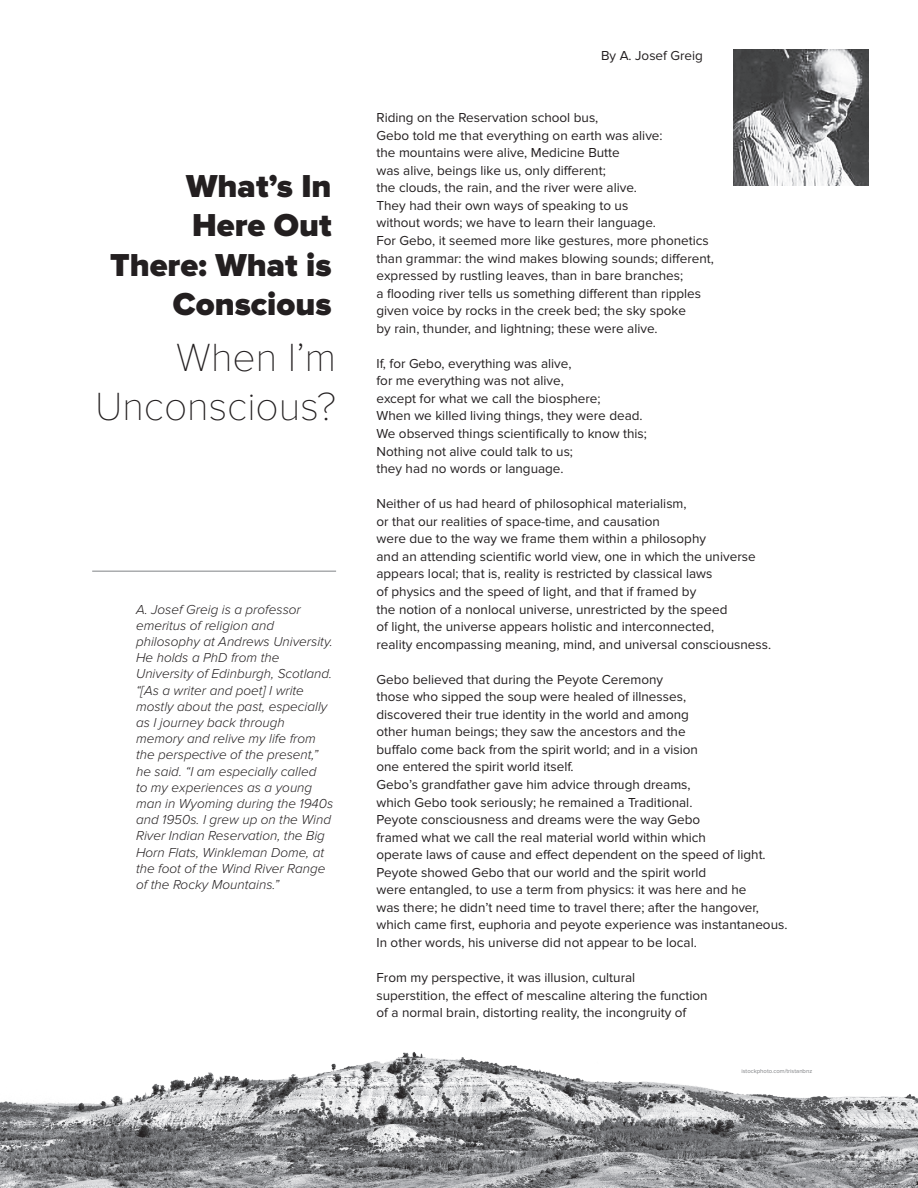
<style>
.page{position:relative;width:918px;height:1188px;background:#fff}
.page>*{position:absolute;margin:0;border:0;box-sizing:border-box;transform-origin:0 0}
.t1{font:100 40.8px/48.9px "Proxima Nova T";color:#231f20;text-align:right}
.t2{font:900 32.85px/39.5px "Proxima Nova";color:#231f20;text-align:right}
.t3{font:13.5px/17.5px "Proxima Nova";color:#231f20}
.t4{font:italic 300 13.5px/16.2px "Proxima Nova";color:#231f20}
.t5{font:6px "Proxima Nova";color:#808285}
</style>
<div class="page">
<img style="left:733px;top:50px;width:135px;height:136px">
<hr style="left:92px;top:571px;width:244px;height:1px;background:#808285">
<img style="left:0;top:1052px;width:918px;height:136px">
<h2 class="t2" style="left:110px;top:167px;width:223px">What’s In<br>Here Out<br>There: What is<br>Conscious</h2>
<h1 class="t1" style="left:95px;top:333px;width:243px">When I’m<br>Unconscious?</h1>
<p class="t4" style="left:136px;top:601px;width:199px">A. Josef Greig is a professor emeritus of religion and philosophy at Andrews University.<br>He holds a PhD from the<br>University of Edinburgh, Scotland. “[As a writer and poet] I write mostly about the past, especially as I journey back through memory and relive my life from the perspective of the present,” he said. “I am especially called<br>to my experiences as a young man in Wyoming during the 1940s and 1950s. I grew up on the Wind<br>River Indian Reservation, the Big<br>Horn Flats, Winkleman Dome, at the foot of the Wind River Range of the Rocky Mountains.”</p>
<p class="t3" style="left:601px;top:47px;width:103px">By A. Josef Greig</p>
<p class="t3" style="left:376px;top:109px;width:339px">Riding on the Reservation school bus,<br>Gebo told me that everything on earth was alive:<br>the mountains were alive, Medicine Butte<br>was alive, beings like us, only different;<br>the clouds, the rain, and the river were alive.<br>They had their own ways of speaking to us<br>without words; we have to learn their language.<br>For Gebo, it seemed more like gestures, more phonetics than grammar: the wind makes blowing sounds; different, expressed by rustling leaves, than in bare branches;<br>a flooding river tells us something different than ripples given voice by rocks in the creek bed; the sky spoke<br>by rain, thunder, and lightning; these were alive.</p>
<p class="t3" style="left:376px;top:355px;width:272px">If, for Gebo, everything was alive,<br>for me everything was not alive,<br>except for what we call the biosphere;<br>When we killed living things, they were dead.<br>We observed things scientifically to know this; Nothing not alive could talk to us;<br>they had no words or language.</p>
<p class="t3" style="left:376px;top:495px;width:396px">Neither of us had heard of philosophical materialism,<br>or that our realities of space-time, and causation<br>were due to the way we frame them within a philosophy<br>and an attending scientific world view, one in which the universe appears local; that is, reality is restricted by classical laws<br>of physics and the speed of light, and that if framed by<br>the notion of a nonlocal universe, unrestricted by the speed<br>of light, the universe appears holistic and interconnected,<br>reality encompassing meaning, mind, and universal consciousness.</p>
<p class="t3" style="left:376px;top:671px;width:413px">Gebo believed that during the Peyote Ceremony<br>those who sipped the soup were healed of illnesses,<br>discovered their true identity in the world and among<br>other human beings; they saw the ancestors and the<br>buffalo come back from the spirit world; and in a vision<br>one entered the spirit world itself.<br>Gebo’s grandfather gave him advice through dreams,<br>which Gebo took seriously; he remained a Traditional.<br>Peyote consciousness and dreams were the way Gebo<br>framed what we call the real material world within which<br>operate laws of cause and effect dependent on the speed of light.<br>Peyote showed Gebo that our world and the spirit world<br>were entangled, to use a term from physics: it was here and he<br>was there; he didn’t need time to travel there; after the hangover, which came first, euphoria and peyote experience was instantaneous.<br>In other words, his universe did not appear to be local.</p>
<p class="t3" style="left:376px;top:969px;width:333px">From my perspective, it was illusion, cultural superstition, the effect of mescaline altering the function of a normal brain, distorting reality, the incongruity of</p>
<p class="t5" style="left:741px;top:1067px;width:72px">istockphoto.com/tristanbnz</p>
</div>
